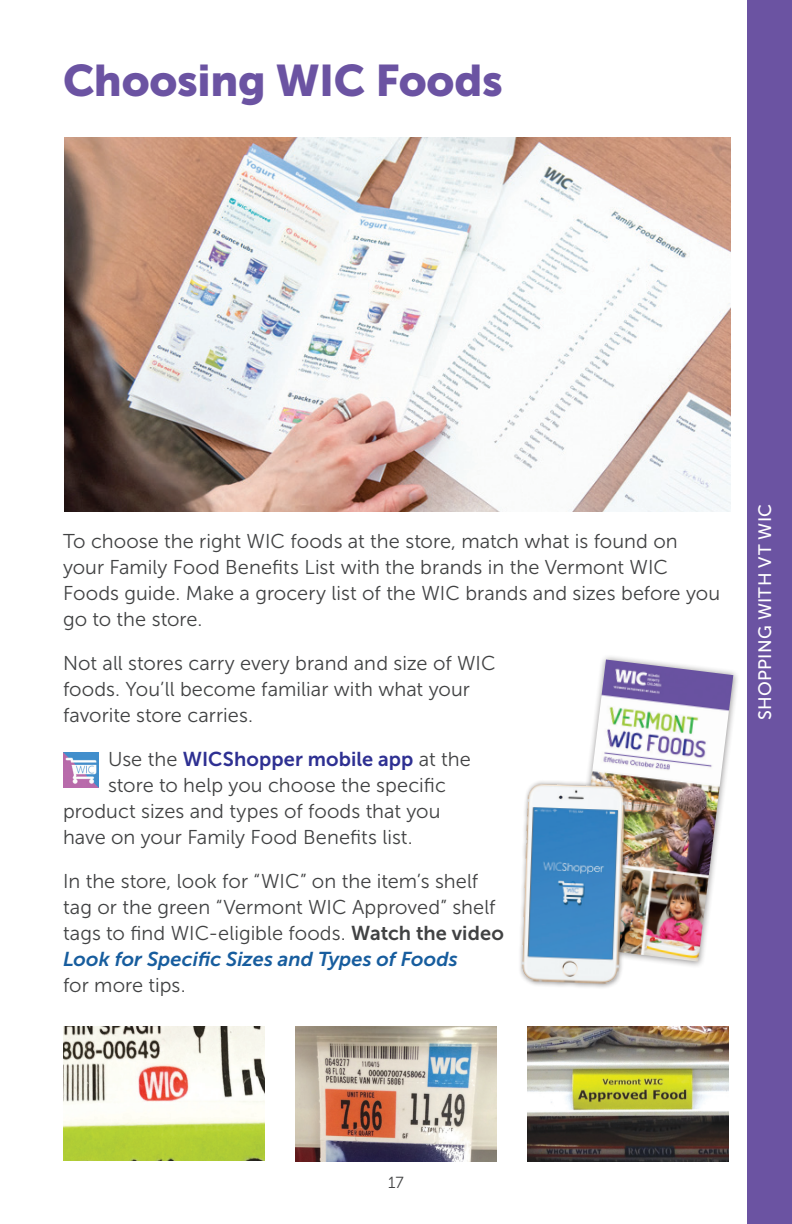
<style>
.page{position:relative;width:792px;height:1224px;background:#fff}
.page>*{position:absolute;margin:0;border:0;box-sizing:border-box;transform-origin:0 0}
.t1{font:44px "Museo Sans 900";letter-spacing:-.01em;color:#6b53a2}
.Paragraph{font:20px/26px "Museo Sans 300";letter-spacing:.005em;color:#414243}
.Paragraph-2{font:20px "Museo Sans 700";letter-spacing:.005em;color:#2e3092}
.t2{font:18px "Museo Sans 500";letter-spacing:.02em;color:#fff}
.t3{font:16px "Museo Sans 300";color:#414243}
.s1{font-family:"Museo Sans 300";color:#414243}
.s2{font-family:"Museo Sans 700"}
.s3{font-family:"Museo Sans 700";font-style:italic;color:#175d9e}
</style>
<div class="page">
<div style="left:748px;top:0;width:44px;height:1224px;background:#6b53a2"></div>
<img style="left:63px;top:752px;width:36px;height:36px">
<img style="left:64px;top:137px;width:666px;height:375px">
<img style="left:528px;top:1026px;width:201px;height:135px">
<img style="left:63px;top:1026px;width:201px;height:135px">
<img style="left:295px;top:1026px;width:202px;height:135px">
<div style="left:565px;top:654px;width:175px;height:315px;background:#231f20;opacity:.5"></div>
<img style="left:571px;top:660px;width:162px;height:302px">
<div style="left:518px;top:779px;width:112px;height:211px;background:#231f20;opacity:.5"></div>
<img style="left:521px;top:784px;width:104px;height:200px">
<h1 class="t1" style="left:63px;top:56px;width:441px">Choosing WIC Foods</h1>
<p class="Paragraph" style="left:63px;top:528px;width:659px">To choose the right WIC foods at the store, match what is found on your Family Food Benefits List with the brands in the Vermont WIC Foods guide. Make a grocery list of the WIC brands and sizes before you go to the store.</p>
<p class="Paragraph" style="left:63px;top:650px;width:434px">Not all stores carry every brand and size of WIC foods. You’ll become familiar with what your favorite store carries.</p>
<p class="Paragraph-2" style="left:108px;top:748px;width:364px"><span class="s1">Use the</span> WICShopper mobile app <span class="s1">at the</span></p>
<p class="Paragraph" style="left:108px;top:772px;width:340px">store to help you choose the specific</p>
<p class="Paragraph" style="left:63px;top:798px;width:379px">product sizes and types of foods that you</p>
<p class="Paragraph" style="left:63px;top:824px;width:351px">have on your Family Food Benefits list.</p>
<p class="Paragraph" style="left:63px;top:868px;width:442px">In the store, look for “WIC” on the item’s shelf tag or the green “Vermont WIC Approved” shelf tags to find WIC-eligible foods. <span class="s2">Watch the video </span><span class="s3">Look for Specific Sizes and Types of Foods<br></span>for more tips.</p>
<p class="t2" style="left:755px;top:720px;width:218px;rotate:-90deg">SHOPPING WITH VT WIC</p>
<p class="t3" style="left:388px;top:1174px;width:17px">17</p>
</div>
